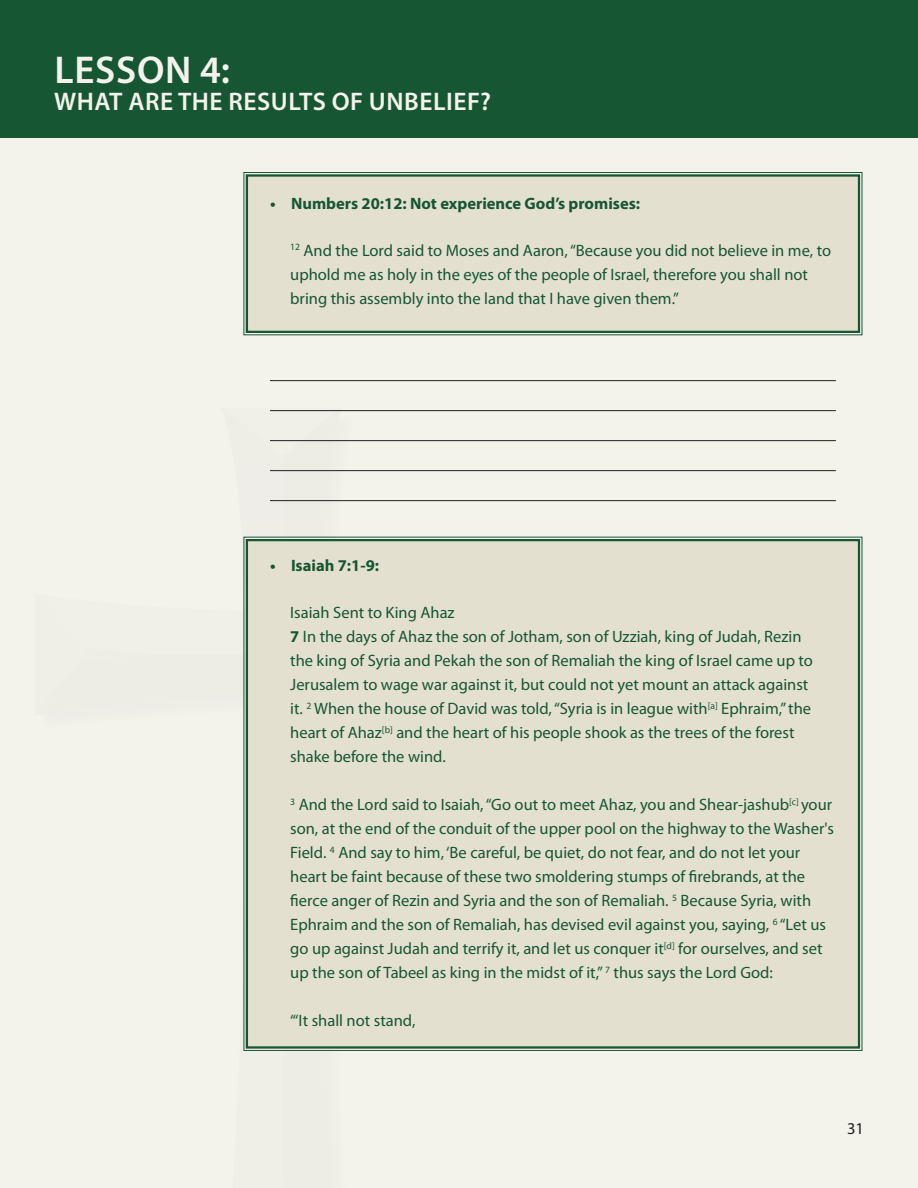
<style>
.page{position:relative;width:918px;height:1188px;background:#f3f2eb}
.page>*{position:absolute;margin:0;border:0;box-sizing:border-box;transform-origin:0 0}
.t1{font:600 38.85px "Myriad Pro";letter-spacing:.02em;color:#f3f2eb}
.t2{font:600 25.5px "Myriad Pro";letter-spacing:.02em;color:#f3f2eb}
.t3{font:16.5px/24px "Myriad Pro";color:#175632}
.t4{font:700 16.5px "Myriad Pro";color:#175632}
.t5{font:16.5px "Myriad Pro";color:#231f20}
.s1{font-weight:700}
</style>
<div class="page">
<div style="left:0;top:0;width:918px;height:138px;background:#175632"></div>
<div style="left:243px;top:536px;width:620px;height:515px;background:#e4e0d0"></div>
<div style="left:246px;top:539px;width:614px;height:510px;border:2px solid #175632"></div>
<div style="left:243px;top:172px;width:620px;height:164px;background:#e4e0d0"></div>
<div style="left:246px;top:174px;width:614px;height:159px;border:2px solid #175632"></div>
<hr style="left:270px;top:380px;width:566px;height:1px;background:#231f20">
<hr style="left:270px;top:410px;width:566px;height:1px;background:#231f20">
<hr style="left:270px;top:440px;width:566px;height:1px;background:#231f20">
<hr style="left:270px;top:470px;width:566px;height:1px;background:#231f20">
<hr style="left:270px;top:500px;width:566px;height:1px;background:#231f20">
<h1 class="t1" style="left:54px;top:45px;width:177px">LESSON 4:</h1>
<h2 class="t2" style="left:54px;top:85px;width:438px">WHAT ARE THE RESULTS OF UNBELIEF?</h2>
<p class="t4" style="left:270px;top:192px;width:372px">• Numbers 20:12: Not experience God’s promises:</p>
<p class="t3" style="left:290px;top:238px;width:542px"><sup>12</sup> And the Lord said to Moses and Aaron, “Because you did not believe in me, to uphold me as holy in the eyes of the people of Israel, therefore you shall not bring this assembly into the land that I have given them.”</p>
<p class="t4" style="left:270px;top:554px;width:111px">• Isaiah 7:1-9:</p>
<p class="t3" style="left:290px;top:600px;width:524px">Isaiah Sent to King Ahaz<br><span class="s1">7</span> In the days of Ahaz the son of Jotham, son of Uzziah, king of Judah, Rezin the king of Syria and Pekah the son of Remaliah the king of Israel came up to Jerusalem to wage war against it, but could not yet mount an attack against it. <sup>2</sup> When the house of David was told, “Syria is in league with<sup>[a]</sup> Ephraim,” the heart of Ahaz<sup>[b]</sup> and the heart of his people shook as the trees of the forest shake before the wind.</p>
<p class="t3" style="left:290px;top:792px;width:545px"><sup>3</sup> And the Lord said to Isaiah, “Go out to meet Ahaz, you and Shear-jashub<sup>[c]</sup> your son, at the end of the conduit of the upper pool on the highway to the Washer's Field. <sup>4</sup> And say to him, ‘Be careful, be quiet, do not fear, and do not let your heart be faint because of these two smoldering stumps of firebrands, at the fierce anger of Rezin and Syria and the son of Remaliah. <sup>5</sup> Because Syria, with Ephraim and the son of Remaliah, has devised evil against you, saying, <sup>6</sup> “Let us go up against Judah and terrify it, and let us conquer it<sup>[d]</sup> for ourselves, and set up the son of Tabeel as king in the midst of it,” <sup>7</sup> thus says the Lord God:</p>
<p class="t3" style="left:290px;top:1008px;width:127px">“‘It shall not stand,</p>
<p class="t5" style="left:847px;top:1119px;width:18px">31</p>
</div>
